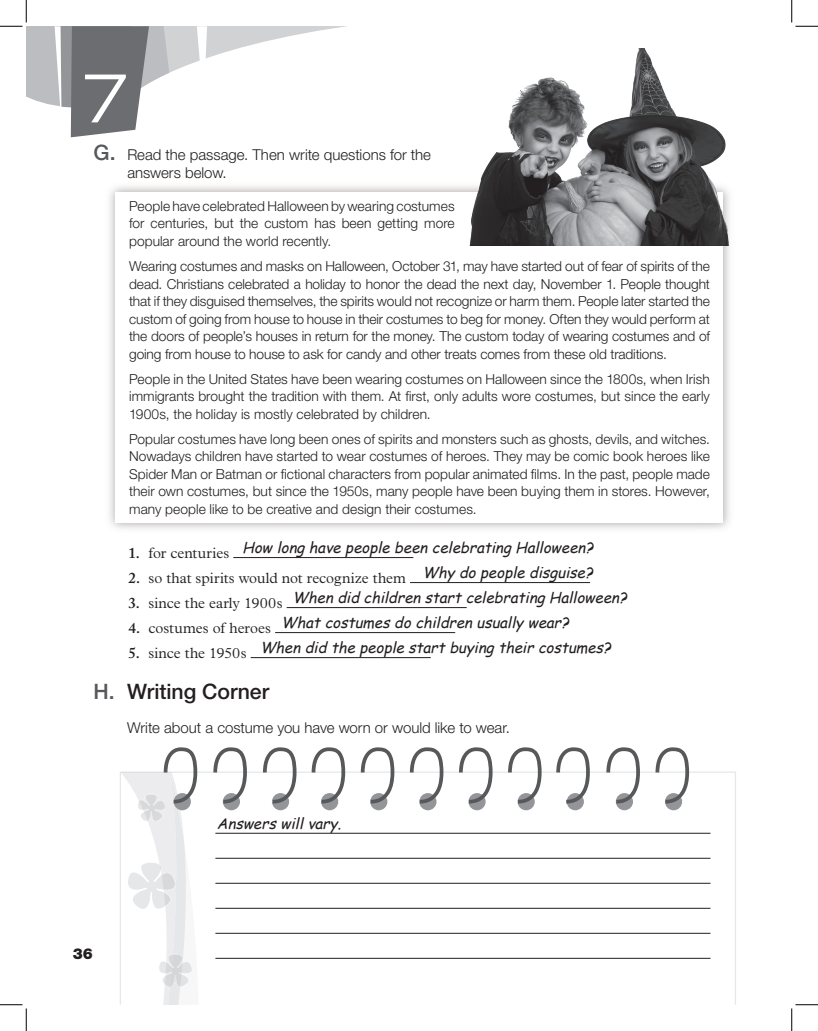
<style>
.page{position:relative;width:818px;height:1031px;background:#fff}
.page>*{position:absolute;margin:0;border:0;box-sizing:border-box;transform-origin:0 0}
.t1{font:expanded 64.12px "Trade Gothic LT Std";color:#fff;scale:1.04 1}
.INSTRUCCION{font:500 21.25px "Helvetica Neue LT Std";letter-spacing:-.005em;color:#231f20}
.ANSWER_K{font:italic 15px "Comic Sans MS";color:#231f20}
.TEXTO_CONTENIDO{font:300 15px "Plantin Std";color:#231f20}
.INSTRUCCION-2{font:300 15px/17.5px "Helvetica Neue LT Std";color:#231f20}
.t2{font:900 15px "Helvetica Neue LT Std";color:#231f20}
.INSTRUCCION_2{font:300 13.75px/17.5px "Helvetica Neue LT Std";color:#231f20;text-align:justify}
.s1{font-weight:500;font-size:21.25px;color:#57585a}
.s2{font-family:"Adobe Caslon Pro";font-weight:600}
.s3{color:#57585a}
</style>
<div class="page">
<img style="left:109px;top:186px;width:621px;height:343px">
<div style="left:116px;top:192px;width:607px;height:330px;background:#fff"></div>
<svg style="left:345px;top:771px;width:391px;height:233px"></svg>
<div style="left:370px;top:793px;width:17px;height:17px;background:#939598;border-radius:50%"></div>
<div style="left:419px;top:793px;width:17px;height:17px;background:#939598;border-radius:50%"></div>
<div style="left:468px;top:793px;width:18px;height:17px;background:#939598;border-radius:50%"></div>
<div style="left:517px;top:793px;width:18px;height:17px;background:#939598;border-radius:50%"></div>
<div style="left:567px;top:793px;width:17px;height:17px;background:#939598;border-radius:50%"></div>
<div style="left:616px;top:793px;width:17px;height:17px;background:#939598;border-radius:50%"></div>
<div style="left:665px;top:793px;width:17px;height:17px;background:#939598;border-radius:50%"></div>
<svg style="left:361px;top:747px;width:33px;height:56px"></svg>
<svg style="left:410px;top:747px;width:33px;height:56px"></svg>
<svg style="left:459px;top:747px;width:33px;height:56px"></svg>
<svg style="left:508px;top:747px;width:34px;height:56px"></svg>
<svg style="left:556px;top:747px;width:34px;height:56px"></svg>
<svg style="left:606px;top:747px;width:34px;height:56px"></svg>
<svg style="left:655px;top:747px;width:34px;height:56px"></svg>
<svg style="left:120px;top:747px;width:225px;height:257px"></svg>
<hr style="left:233px;top:557px;width:180px;height:1px;background:#231f20">
<hr style="left:410px;top:582px;width:180px;height:1px;background:#231f20">
<hr style="left:287px;top:607px;width:180px;height:1px;background:#231f20">
<hr style="left:275px;top:632px;width:180px;height:1px;background:#231f20">
<hr style="left:251px;top:657px;width:180px;height:1px;background:#231f20">
<hr style="left:215px;top:833px;width:495px;height:1px;background:#231f20">
<hr style="left:215px;top:858px;width:495px;height:1px;background:#231f20">
<hr style="left:215px;top:883px;width:495px;height:1px;background:#231f20">
<hr style="left:215px;top:908px;width:495px;height:1px;background:#231f20">
<hr style="left:215px;top:933px;width:495px;height:1px;background:#231f20">
<hr style="left:215px;top:958px;width:495px;height:1px;background:#231f20">
<img style="left:466px;top:48px;width:264px;height:197px">
<svg style="left:0;top:0;width:347px;height:137px"></svg>
<svg style="left:0;top:1004px;width:27px;height:26px"></svg>
<svg style="left:791px;top:0;width:27px;height:27px"></svg>
<svg style="left:791px;top:1004px;width:27px;height:26px"></svg>
<h1 class="t1" style="left:81px;top:56px;width:48px">7</h1>
<p class="INSTRUCCION-2" style="left:127px;top:146px;width:305px;text-indent:-34px"><span class="s1">G.</span> Read the passage. Then write questions for the answers below.</p>
<p class="INSTRUCCION_2" style="left:129px;top:197px;width:327px">People have celebrated Halloween by wearing costumes for centuries, but the custom has been getting more popular around the world recently.</p>
<p class="INSTRUCCION_2" style="left:129px;top:257px;width:582px">Wearing costumes and masks on Halloween, October 31, may have started out of fear of spirits of the dead. Christians celebrated a holiday to honor the dead the next day, November 1. People thought that if they disguised themselves, the spirits would not recognize or harm them. People later started the custom of going from house to house in their costumes to beg for money. Often they would perform at the doors of people’s houses in return for the money. The custom today of wearing costumes and of going from house to house to ask for candy and other treats comes from these old traditions.</p>
<p class="INSTRUCCION_2" style="left:129px;top:369px;width:582px">People in the United States have been wearing costumes on Halloween since the 1800s, when Irish immigrants brought the tradition with them. At first, only adults wore costumes, but since the early 1900s, the holiday is mostly celebrated by children.</p>
<p class="INSTRUCCION_2" style="left:129px;top:429px;width:582px">Popular costumes have long been ones of spirits and monsters such as ghosts, devils, and witches.<br>Nowadays children have started to wear costumes of heroes. They may be comic book heroes like Spider Man or Batman or fictional characters from popular animated films. In the past, people made their own costumes, but since the 1950s, many people have been buying them in stores. However, many people like to be creative and design their costumes.</p>
<p class="ANSWER_K" style="left:242px;top:536px;width:356px">How long have people been celebrating Halloween?</p>
<p class="ANSWER_K" style="left:422px;top:561px;width:176px">Why do people disguise?</p>
<p class="ANSWER_K" style="left:292px;top:586px;width:340px">When did children startcelebrating Halloween?</p>
<p class="ANSWER_K" style="left:281px;top:611px;width:293px">Whatcostumesdo children usually wear?</p>
<p class="ANSWER_K" style="left:260px;top:636px;width:357px">When did the people startbuy ing theircostumes?</p>
<p class="TEXTO_CONTENIDO" style="left:128px;top:544px;width:102px"><span class="s2">1.</span> for centuries</p>
<p class="TEXTO_CONTENIDO" style="left:128px;top:569px;width:279px"><span class="s2">2.</span> so that spirits would not recognize them</p>
<p class="TEXTO_CONTENIDO" style="left:128px;top:594px;width:156px"><span class="s2">3.</span> since the early 1900s</p>
<p class="TEXTO_CONTENIDO" style="left:128px;top:619px;width:144px"><span class="s2">4.</span> costumes of heroes</p>
<p class="TEXTO_CONTENIDO" style="left:128px;top:644px;width:120px"><span class="s2">5.</span> since the 1950s</p>
<p class="INSTRUCCION" style="left:93px;top:678px;width:177px"><span class="s3">H.</span> Writing Corner</p>
<p class="INSTRUCCION-2" style="left:127px;top:718px;width:384px">Write about a costume you have worn or would like to wear.</p>
<p class="t2" style="left:73px;top:944px;width:21px">36</p>
<p class="ANSWER_K" style="left:217px;top:812px;width:130px">Answerswillvary.</p>
</div>
